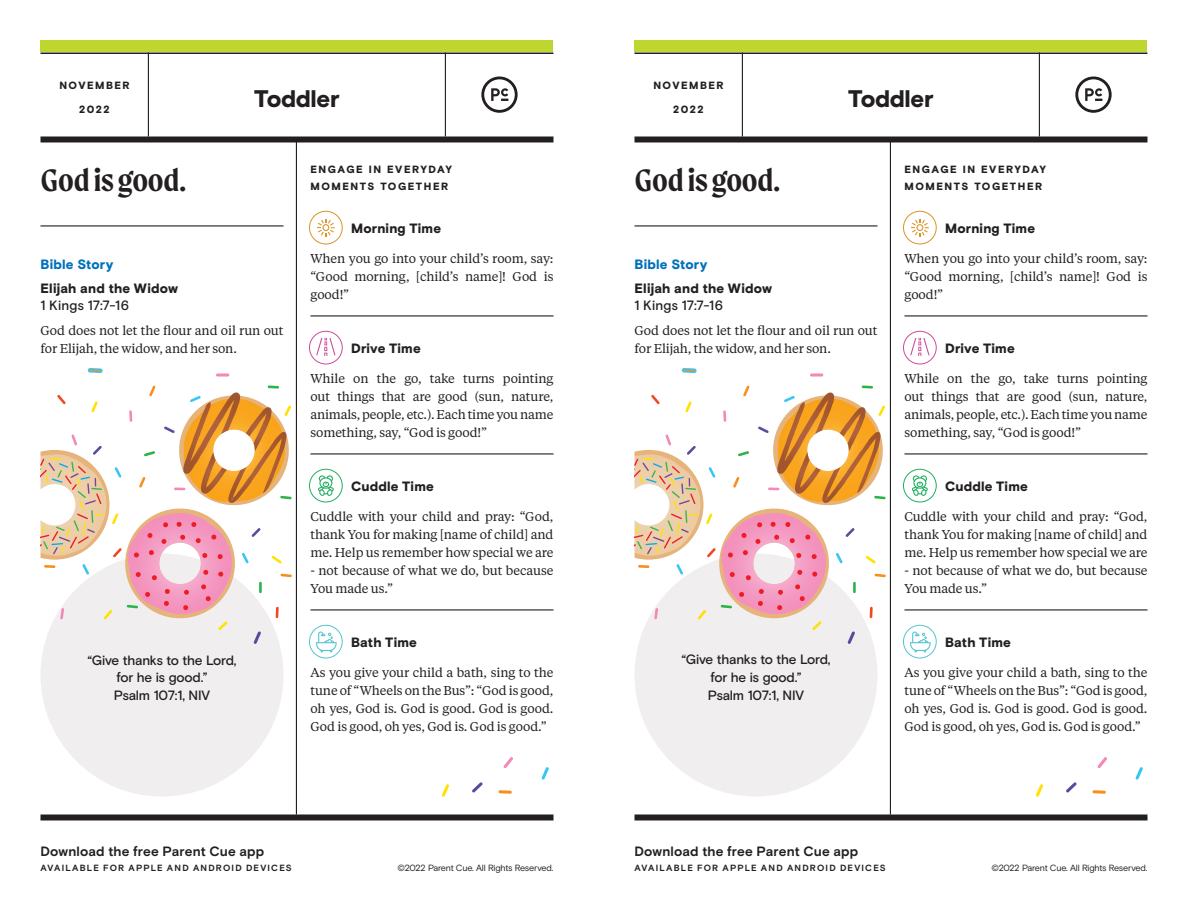
<style>
.page{position:relative;width:1188px;height:918px;background:#fff}
.page>*{position:absolute;margin:0;border:0;box-sizing:border-box;transform-origin:0 0}
.t1{font:600 33px "Moret";letter-spacing:-.01em;color:#231f20}
.t2{font:900 24px "Basis Grotesque";letter-spacing:-.015em;color:#231f20}
.t3{font:900 13.5px "Basis Grotesque";letter-spacing:.015em;color:#231f20}
.t4{font:500 13.5px/18px "Basis Grotesque";letter-spacing:-.01em;color:#231f20;text-align:center}
.t5{font:700 13.5px "Basis Grotesque";letter-spacing:.01em;color:#231f20}
.t6{font:500 13.5px "Basis Grotesque";letter-spacing:.01em;color:#231f20}
.t7{font:900 13.5px "Basis Grotesque";letter-spacing:.015em;color:#0071bb}
.t8{font:12.75px/18px "Tiempos Text";letter-spacing:-.01em;color:#231f20;text-align:justify}
.t9{font:900 10.5px/18px "Basis Grotesque";letter-spacing:.14em;color:#231f20}
.t10{font:700 9px "Basis Grotesque";letter-spacing:.135em;color:#231f20}
.t11{font:9px "Basis Grotesque";letter-spacing:-.02em;color:#231f20}
</style>
<div class="page">
<div style="left:40px;top:814px;width:514px;height:6px;background:#231f20"></div>
<div style="left:634px;top:814px;width:514px;height:6px;background:#231f20"></div>
<div style="left:40px;top:40px;width:514px;height:12px;background:#bfd630"></div>
<div style="left:634px;top:40px;width:514px;height:12px;background:#bfd630"></div>
<hr style="left:148px;top:52px;width:1px;height:84px;background:#231f20">
<hr style="left:742px;top:52px;width:1px;height:84px;background:#231f20">
<hr style="left:445px;top:52px;width:1px;height:84px;background:#231f20">
<hr style="left:1039px;top:52px;width:1px;height:84px;background:#231f20">
<hr style="left:40px;top:52px;width:514px;height:2px;background:#231f20">
<hr style="left:634px;top:52px;width:514px;height:2px;background:#231f20">
<div style="left:40px;top:136px;width:514px;height:6px;background:#231f20"></div>
<div style="left:634px;top:136px;width:514px;height:6px;background:#231f20"></div>
<svg style="left:481px;top:77px;width:37px;height:36px"></svg>
<svg style="left:1075px;top:77px;width:37px;height:36px"></svg>
<hr style="left:310px;top:315px;width:244px;height:1px;background:#231f20">
<hr style="left:310px;top:453px;width:244px;height:1px;background:#231f20">
<hr style="left:310px;top:609px;width:244px;height:1px;background:#231f20">
<svg style="left:309px;top:211px;width:34px;height:34px"></svg>
<svg style="left:309px;top:331px;width:34px;height:34px"></svg>
<svg style="left:309px;top:469px;width:34px;height:34px"></svg>
<svg style="left:309px;top:625px;width:34px;height:34px"></svg>
<hr style="left:904px;top:315px;width:244px;height:1px;background:#231f20">
<hr style="left:904px;top:453px;width:244px;height:1px;background:#231f20">
<hr style="left:904px;top:609px;width:244px;height:1px;background:#231f20">
<svg style="left:903px;top:211px;width:34px;height:34px"></svg>
<svg style="left:903px;top:331px;width:34px;height:34px"></svg>
<svg style="left:903px;top:469px;width:34px;height:34px"></svg>
<svg style="left:903px;top:625px;width:34px;height:34px"></svg>
<div style="left:40px;top:554px;width:244px;height:242px;background:#f0eeee;border-radius:50%"></div>
<div style="left:634px;top:554px;width:244px;height:242px;background:#f0eeee;border-radius:50%"></div>
<hr style="left:40px;top:225px;width:244px;height:1px;background:#231f20">
<hr style="left:634px;top:225px;width:244px;height:1px;background:#231f20">
<hr style="left:296px;top:142px;width:1px;height:672px;background:#231f20">
<hr style="left:890px;top:142px;width:1px;height:672px;background:#231f20">
<svg style="left:442px;top:784px;width:7px;height:13px"></svg>
<svg style="left:1036px;top:784px;width:7px;height:13px"></svg>
<svg style="left:541px;top:767px;width:8px;height:13px"></svg>
<svg style="left:1135px;top:767px;width:8px;height:13px"></svg>
<svg style="left:498px;top:790px;width:14px;height:4px"></svg>
<svg style="left:87px;top:368px;width:16px;height:5px"></svg>
<svg style="left:681px;top:368px;width:16px;height:5px"></svg>
<svg style="left:1092px;top:790px;width:14px;height:4px"></svg>
<svg style="left:503px;top:757px;width:10px;height:11px"></svg>
<svg style="left:1097px;top:757px;width:10px;height:11px"></svg>
<svg style="left:472px;top:782px;width:11px;height:11px"></svg>
<svg style="left:1066px;top:782px;width:11px;height:11px"></svg>
<svg style="left:216px;top:373px;width:13px;height:4px"></svg>
<svg style="left:810px;top:373px;width:13px;height:4px"></svg>
<svg style="left:40px;top:386px;width:252px;height:258px"></svg>
<svg style="left:634px;top:386px;width:252px;height:258px"></svg>
<p class="t9" style="left:59px;top:76px;width:72px">NOVEMBER</p>
<p class="t9" style="left:79px;top:100px;width:32px">2022</p>
<h1 class="t1" style="left:40px;top:161px;width:147px">God is good.</h1>
<h2 class="t2" style="left:254px;top:84px;width:87px">Toddler</h2>
<p class="t9" style="left:653px;top:76px;width:72px">NOVEMBER</p>
<p class="t9" style="left:673px;top:100px;width:32px">2022</p>
<h2 class="t2" style="left:848px;top:84px;width:87px">Toddler</h2>
<p class="t9" style="left:310px;top:160px;width:143px">ENGAGE IN EVERYDAY<br>MOMENTS TOGETHER</p>
<p class="t9" style="left:904px;top:160px;width:143px">ENGAGE IN EVERYDAY<br>MOMENTS TOGETHER</p>
<h1 class="t1" style="left:634px;top:161px;width:147px">God is good.</h1>
<p class="t7" style="left:40px;top:256px;width:74px">Bible Story</p>
<p class="t3" style="left:40px;top:280px;width:139px">Elijah and the Widow</p>
<p class="t6" style="left:40px;top:298px;width:90px">1 Kings 17:7-16</p>
<p class="t8" style="left:40px;top:320px;width:245px">God does not let the flour and oil run out for Elijah, the widow, and her son.</p>
<p class="t3" style="left:351px;top:220px;width:92px">Morning Time</p>
<p class="t8" style="left:310px;top:248px;width:245px">When you go into your child’s room, say: “Good morning, [child’s name]! God is good!”</p>
<p class="t3" style="left:351px;top:340px;width:71px">Drive Time</p>
<p class="t8" style="left:310px;top:368px;width:244px">While on the go, take turns pointing out things that are good (sun, nature, animals, people, etc.). Each time you name something, say, “God is good!”</p>
<p class="t3" style="left:351px;top:478px;width:84px">Cuddle Time</p>
<p class="t8" style="left:310px;top:506px;width:245px">Cuddle with your child and pray: “God, thank You for making [name of child] and me. Help us remember how special we are</p>
<p class="t8" style="left:310px;top:560px;width:244px">- not because of what we do, but because<br>You made us.”</p>
<p class="t7" style="left:634px;top:256px;width:74px">Bible Story</p>
<p class="t3" style="left:634px;top:280px;width:139px">Elijah and the Widow</p>
<p class="t6" style="left:634px;top:298px;width:90px">1 Kings 17:7-16</p>
<p class="t8" style="left:634px;top:320px;width:245px">God does not let the flour and oil run out for Elijah, the widow, and her son.</p>
<p class="t3" style="left:351px;top:634px;width:67px">Bath Time</p>
<p class="t8" style="left:310px;top:662px;width:245px">As you give your child a bath, sing to the tune of “Wheels on the Bus”: “God is good, oh yes, God is. God is good. God is good.<br>God is good, oh yes, God is. God is good.”</p>
<p class="t4" style="left:87px;top:651px;width:151px">“Give thanks to the Lord, for he is good.”<br>Psalm 107:1, NIV</p>
<p class="t4" style="left:681px;top:651px;width:151px">“Give thanks to the Lord, for he is good.”<br>Psalm 107:1, NIV</p>
<p class="t3" style="left:945px;top:220px;width:92px">Morning Time</p>
<p class="t8" style="left:904px;top:248px;width:245px">When you go into your child’s room, say: “Good morning, [child’s name]! God is good!”</p>
<p class="t3" style="left:945px;top:340px;width:71px">Drive Time</p>
<p class="t8" style="left:904px;top:368px;width:244px">While on the go, take turns pointing out things that are good (sun, nature, animals, people, etc.). Each time you name something, say, “God is good!”</p>
<p class="t3" style="left:945px;top:478px;width:84px">Cuddle Time</p>
<p class="t8" style="left:904px;top:506px;width:245px">Cuddle with your child and pray: “God, thank You for making [name of child] and me. Help us remember how special we are</p>
<p class="t8" style="left:904px;top:560px;width:244px">- not because of what we do, but because<br>You made us.”</p>
<p class="t3" style="left:945px;top:634px;width:67px">Bath Time</p>
<p class="t8" style="left:904px;top:662px;width:245px">As you give your child a bath, sing to the tune of “Wheels on the Bus”: “God is good, oh yes, God is. God is good. God is good.<br>God is good, oh yes, God is. God is good.”</p>
<p class="t5" style="left:40px;top:843px;width:225px">Download the free Parent Cue app</p>
<p class="t10" style="left:40px;top:862px;width:253px">AVAILABLE FOR APPLE AND ANDROID DEVICES</p>
<p class="t5" style="left:634px;top:843px;width:225px">Download the free Parent Cue app</p>
<p class="t10" style="left:634px;top:862px;width:253px">AVAILABLE FOR APPLE AND ANDROID DEVICES</p>
<p class="t11" style="left:397px;top:862px;width:158px">©2022 Parent Cue. All Rights Reserved.</p>
<p class="t11" style="left:991px;top:862px;width:158px">©2022 Parent Cue. All Rights Reserved.</p>
</div>
